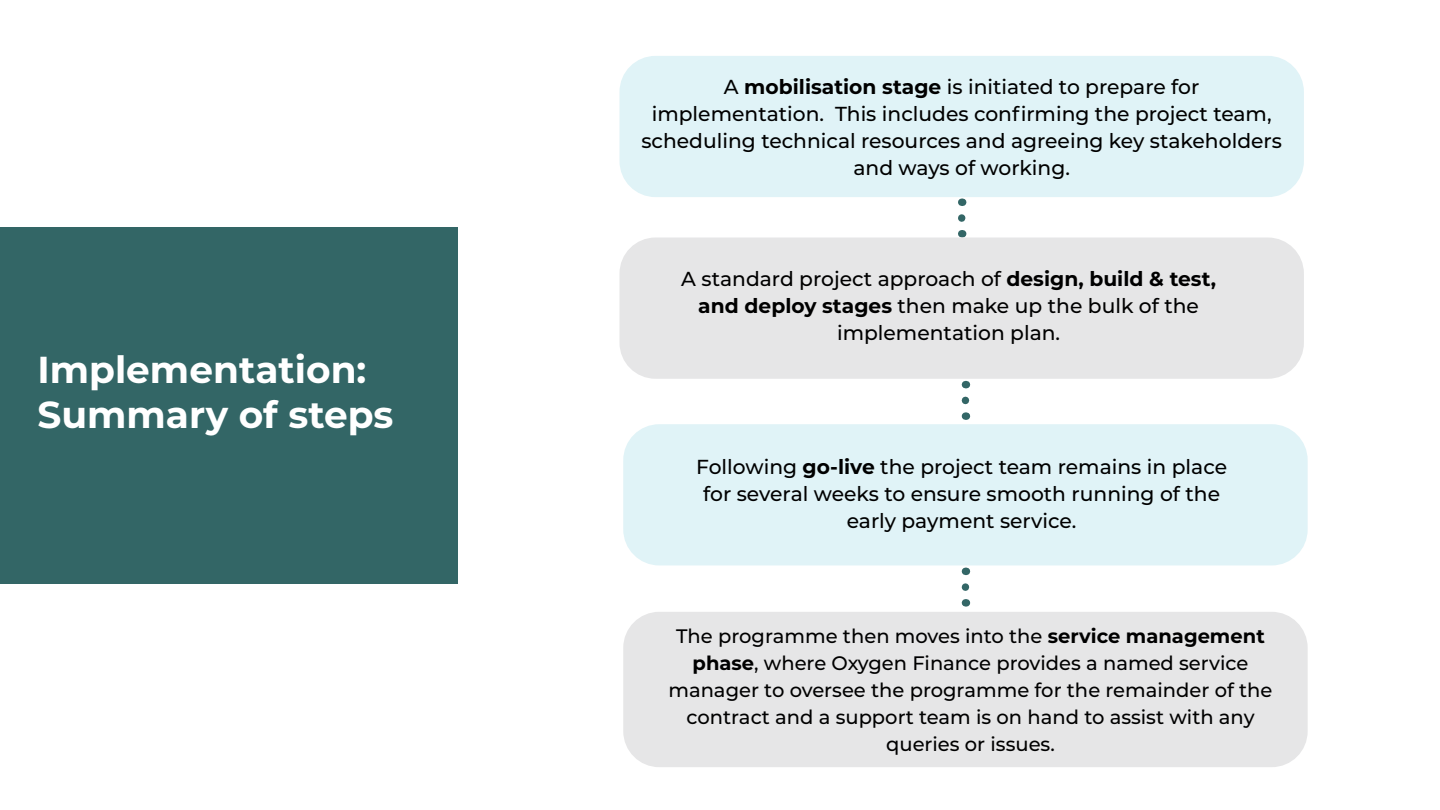
<style>
.page{position:relative;width:1440px;height:810px;background:#fff}
.page>*{position:absolute;margin:0;border:0;box-sizing:border-box;transform-origin:0 0}
.t1{font:700 37.5px/45px "Montserrat";color:#fff}
.t2{font:500 20.25px/27px "Montserrat";color:#000;text-align:center}
.t3{font:500 19.5px/27px "Montserrat";color:#000;text-align:center}
.s1{font-weight:700}
</style>
<div class="page">
<svg style="left:958px;top:218px;width:7px;height:20px"></svg>
<div style="left:620px;top:56px;width:684px;height:141px;background:#e0f3f7;border-radius:36px"></div>
<div style="left:620px;top:238px;width:684px;height:141px;background:#e6e6e7;border-radius:36px"></div>
<svg style="left:962px;top:400px;width:7px;height:20px"></svg>
<div style="left:623px;top:424px;width:685px;height:141px;background:#e0f3f7;border-radius:36px"></div>
<svg style="left:962px;top:587px;width:7px;height:20px"></svg>
<div style="left:623px;top:612px;width:685px;height:155px;background:#e6e6e7;border-radius:36px"></div>
<div style="left:0;top:227px;width:458px;height:356px;background:#366"></div>
<h1 class="t1" style="left:38px;top:345px;width:357px">Implementation:<br>Summary of steps</h1>
<p class="t2" style="left:641px;top:72px;width:642px">A <span class="s1">mobilisation stage</span> is initiated to prepare for implementation. This includes confirming the project team, scheduling technical resources and agreeing key stakeholders and ways of working.</p>
<p class="t2" style="left:681px;top:265px;width:536px">A standard project approach of <span class="s1">design, build &amp; test, and deploy stages</span> then make up the bulk of the implementation plan.</p>
<p class="t2" style="left:696px;top:453px;width:532px">Following <span class="s1">go-live</span> the project team remains in place for several weeks to ensure smooth running of the early payment service.</p>
<p class="t3" style="left:668px;top:621px;width:606px">The programme then moves into the <span class="s1">service management phase</span>, where Oxygen Finance provides a named service manager to oversee the programme for the remainder of the contract and a support team is on hand to assist with any queries or issues.</p>
</div>
